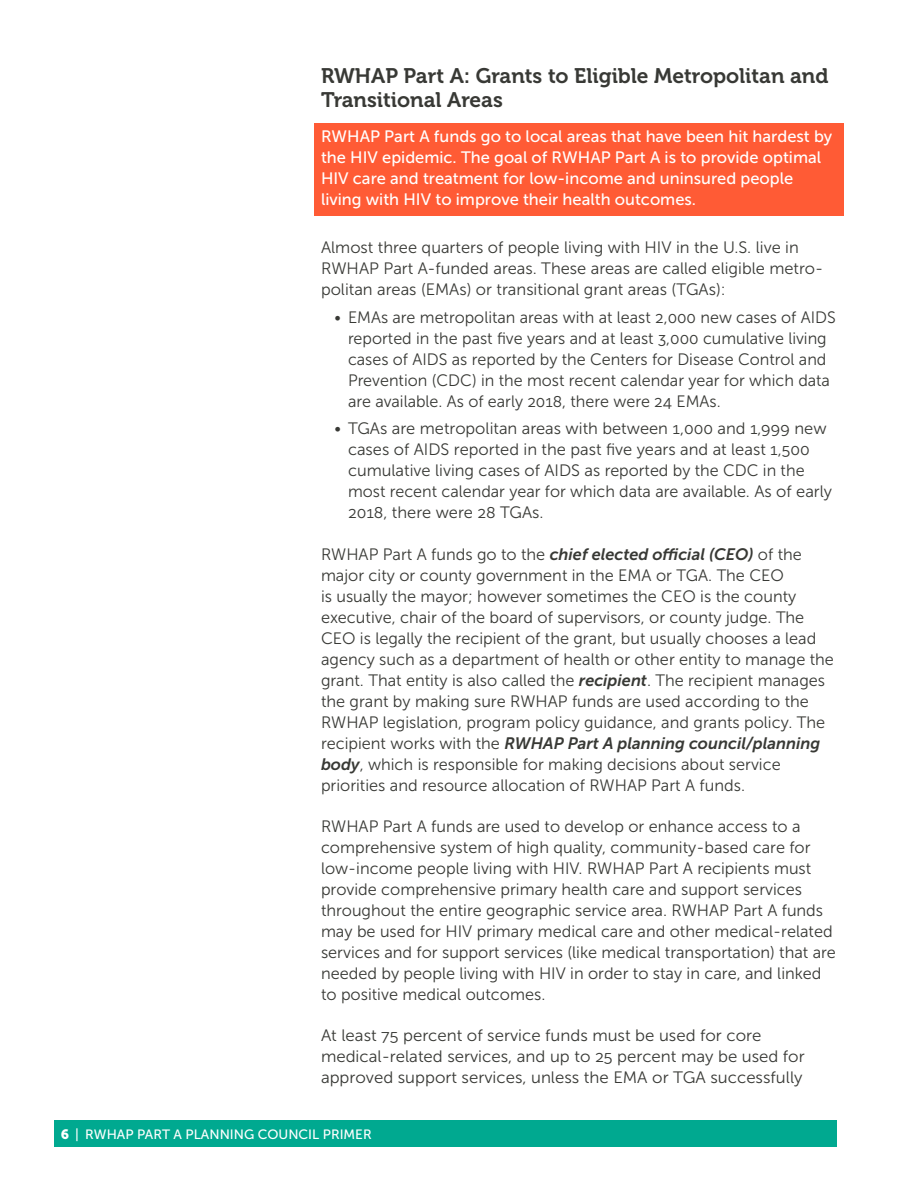
<style>
.page{position:relative;width:918px;height:1188px;background:#fff}
.page>*{position:absolute;margin:0;border:0;box-sizing:border-box;transform-origin:0 0}
.t1{font:21px/24px "Museo 700";color:#383935}
.main{font:16.5px/21px "Museo Sans 300";color:#383935}
.highlight{font:16.5px/21px "Museo Sans 500";color:#fff}
.main__pre-bullets{font:16.5px/21px "Museo Sans 300";color:#383935}
.t2{font:13.5px "Museo Sans 500";color:#fff}
.s1{font-family:"Museo Sans 700";font-style:italic}
.s2{font-family:"Museo Sans 900"}
</style>
<div class="page">
<div style="left:54px;top:1120px;width:783px;height:28px;background:#00a990"></div>
<div style="left:314px;top:123px;width:530px;height:93px;background:#ff5b35"></div>
<p class="t1" style="left:321px;top:64px;width:509px">RWHAP Part A: Grants to Eligible Metropolitan and<br>Transitional Areas</p>
<p class="highlight" style="left:321px;top:126px;width:513px">RWHAP Part A funds go to local areas that have been hit hardest by the HIV epidemic. The goal of RWHAP Part A is to provide optimal HIV care and treatment for low-income and uninsured people living with HIV to improve their health outcomes.</p>
<p class="main__pre-bullets" style="left:321px;top:237px;width:504px">Almost three quarters of people living with HIV in the U.S. live in<br>RWHAP Part A-funded areas. These areas are called eligible metro&shy;politan areas (EMAs) or transitional grant areas (TGAs):</p>
<p class="main" style="left:348px;top:306px;width:489px;text-indent:-14px">• EMAs are metropolitan areas with at least 2,000 new cases of AIDS reported in the past five years and at least 3,000 cumulative living cases of AIDS as reported by the Centers for Disease Control and Prevention (CDC) in the most recent calendar year for which data are available. As of early 2018, there were 24 EMAs.</p>
<p class="main" style="left:348px;top:418px;width:486px;text-indent:-14px">• TGAs are metropolitan areas with between 1,000 and 1,999 new cases of AIDS reported in the past five years and at least 1,500 cumulative living cases of AIDS as reported by the CDC in the most recent calendar year for which data are available. As of early 2018, there were 28 TGAs.</p>
<p class="main" style="left:321px;top:543px;width:515px">RWHAP Part A funds go to the <span class="s1">chief elected official (CEO)</span> of the major city or county government in the EMA or TGA. The CEO<br>is usually the mayor; however sometimes the CEO is the county executive, chair of the board of supervisors, or county judge. The CEO is legally the recipient of the grant, but usually chooses a lead agency such as a department of health or other entity to manage the grant. That entity is also called the <span class="s1">recipient</span>. The recipient manages the grant by making sure RWHAP funds are used according to the RWHAP legislation, program policy guidance, and grants policy. The recipient works with the <span class="s1">RWHAP Part A planning council/planning body</span>, which is responsible for making decisions about service priorities and resource allocation of RWHAP Part A funds.</p>
<p class="main" style="left:321px;top:816px;width:517px">RWHAP Part A funds are used to develop or enhance access to a comprehensive system of high quality, community-based care for low-income people living with HIV. RWHAP Part A recipients must provide comprehensive primary health care and support services throughout the entire geographic service area. RWHAP Part A funds may be used for HIV primary medical care and other medical-related services and for support services (like medical transportation) that are needed by people living with HIV in order to stay in care, and linked to positive medical outcomes.</p>
<p class="main" style="left:321px;top:1025px;width:485px">At least 75 percent of service funds must be used for core medical-related services, and up to 25 percent may be used for approved support services, unless the EMA or TGA successfully</p>
<p class="t2" style="left:61px;top:1127px;width:312px"><span class="s2">6</span> | RWHAP PART A PLANNING COUNCIL PRIMER</p>
</div>
